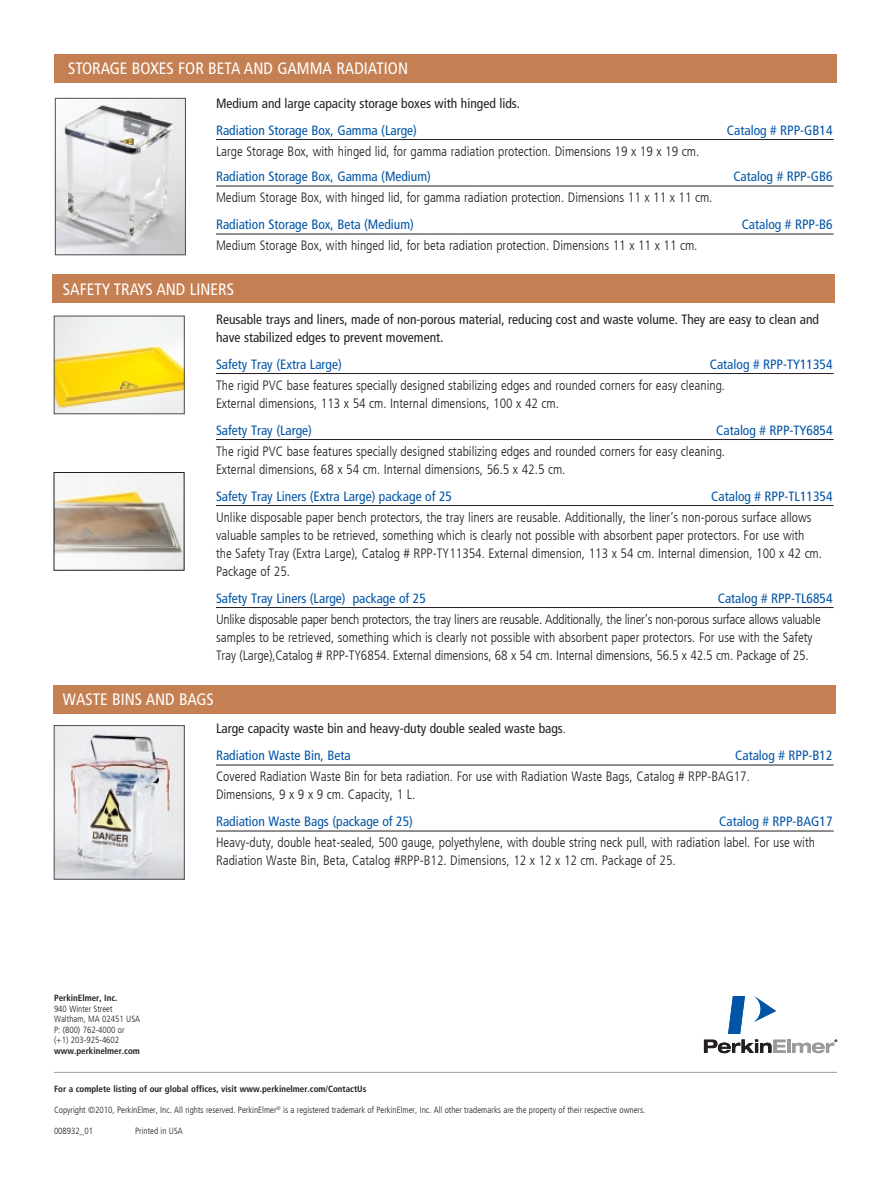
<style>
.page{position:relative;width:891px;height:1188px;background:#fff}
.page>*{position:absolute;margin:0;border:0;box-sizing:border-box;transform-origin:0 0}
.Main_Head{font:condensed 16.5px "Frutiger LT Com";color:#fff}
.Signoff_Address{font:300 condensed 13.5px/18px "Frutiger LT Com";color:#231f20}
.subhead{font:condensed 13.5px "Frutiger LT Com";color:#0154a6}
.Signoff_Address-2{font:condensed 13.5px/18px "Frutiger LT Com";color:#231f20}
.Signoff_Address-3{font:300 condensed 9px/10.5px "Frutiger LT Com";color:#231f20}
.Signoff_Address-4{font:700 condensed 9px "Frutiger LT Com";color:#231f20}
.s1{font-weight:300}
.s2{font-weight:700}
</style>
<div class="page">
<div style="left:53px;top:686px;width:783px;height:28px;background:#c47f52"></div>
<div style="left:52px;top:274px;width:784px;height:29px;background:#c47f52"></div>
<img style="left:56px;top:727px;width:126px;height:150px">
<div style="left:54px;top:725px;width:130px;height:154px;border:1px solid #4b4c4d"></div>
<img style="left:56px;top:318px;width:126px;height:94px">
<div style="left:54px;top:316px;width:130px;height:98px;border:1px solid #4b4c4d"></div>
<img style="left:56px;top:474px;width:126px;height:94px">
<hr style="left:54px;top:1072px;width:783px;height:1px;background:#999b9e">
<hr style="left:787px;top:1039px;width:3px;height:14px;background:#999b9e">
<svg style="left:704px;top:996px;width:82px;height:57px"></svg>
<svg style="left:792px;top:1039px;width:45px;height:14px"></svg>
<div style="left:54px;top:54px;width:783px;height:28px;background:#c47f52"></div>
<img style="left:57px;top:100px;width:127px;height:153px">
<div style="left:55px;top:98px;width:131px;height:157px;border:1px solid #4b4c4d"></div>
<hr style="left:216px;top:139px;width:618px;height:1px;background:#231f20">
<hr style="left:216px;top:186px;width:618px;height:1px;background:#231f20">
<hr style="left:216px;top:234px;width:618px;height:1px;background:#231f20">
<hr style="left:216px;top:373px;width:618px;height:1px;background:#231f20">
<hr style="left:216px;top:439px;width:618px;height:1px;background:#231f20">
<hr style="left:216px;top:505px;width:618px;height:1px;background:#231f20">
<hr style="left:216px;top:607px;width:618px;height:1px;background:#231f20">
<hr style="left:216px;top:765px;width:618px;height:1px;background:#231f20">
<hr style="left:216px;top:831px;width:618px;height:1px;background:#231f20">
<p class="Main_Head" style="left:68px;top:59px;width:342px">Storag e Boxes for Beta and Gamma Radiation</p>
<p class="Signoff_Address-2" style="left:216px;top:94px;width:306px">Medium and large capacity storage boxes with hinged lids.</p>
<p class="subhead" style="left:216px;top:122px;width:202px">Radiation Storage Box, Gamma (Large)</p>
<p class="subhead" style="left:727px;top:122px;width:107px">Catalog # RPP-GB14</p>
<p class="Signoff_Address" style="left:216px;top:142px;width:485px">Large Storage Box, with hinged lid, for gamma radiation protection. Dimensions 19 x 19 x 19 cm.</p>
<p class="subhead" style="left:216px;top:169px;width:217px">Radiation Storage Box, Gamma (Medium)</p>
<p class="subhead" style="left:733px;top:169px;width:101px">Catalog # RPP-GB6</p>
<p class="Signoff_Address" style="left:216px;top:189px;width:498px">Medium Storage Box, with hinged lid, for gamma radiation protection. Dimensions 11 x 11 x 11 cm.</p>
<p class="subhead" style="left:216px;top:217px;width:199px">Radiation Storage Box, Beta (Medium)</p>
<p class="subhead" style="left:742px;top:217px;width:92px">Catalog # RPP-B6</p>
<p class="Signoff_Address" style="left:216px;top:237px;width:483px">Medium Storage Box, with hinged lid, for beta radiation protection. Dimensions 11 x 11 x 11 cm.</p>
<p class="Main_Head" style="left:63px;top:280px;width:60px">Safety Trays</p>
<p class="Main_Head" style="left:156px;top:280px;width:70px">and Liners</p>
<p class="Signoff_Address-2" style="left:216px;top:310px;width:605px">Reusable trays and liners, made of non-porous material, reducing cost and waste volume. They are easy to clean and have stabilized edges to prevent movement.</p>
<p class="subhead" style="left:216px;top:356px;width:127px">Safety Tray (Extra Large)</p>
<p class="subhead" style="left:710px;top:356px;width:124px">Catalog # RPP-TY11354</p>
<p class="Signoff_Address" style="left:216px;top:376px;width:511px">The rigid PVC base features specially designed stabilizing edges and rounded corners for easy cleaning.<br>External dimensions, 113 x 54 cm. I nternal dimensions, 100 x 42 cm.</p>
<p class="subhead" style="left:216px;top:422px;width:98px">Safety Tray (Large)</p>
<p class="subhead" style="left:716px;top:422px;width:118px">Catalog # RPP-TY6854</p>
<p class="Signoff_Address" style="left:216px;top:442px;width:511px">The rigid PVC base features specially designed stabilizing edges and rounded corners for easy cleaning.<br>External dimensions, 68 x 54 cm. I nternal dimensions, 56.5 x 42.5 cm.</p>
<p class="subhead" style="left:216px;top:488px;width:238px">Safety Tray Liners (Extra Large) package of 25</p>
<p class="subhead" style="left:711px;top:488px;width:123px">Catalog # RPP-TL11354</p>
<p class="Signoff_Address" style="left:216px;top:508px;width:608px">Unlike disposable paper bench protectors, the tray liners are reusable. Additionally, the liner’s non-porous surface allows valuable samples to be retrieved, something which is clearly not possible with absorbent paper protectors. For use with the Safety Tray (Extra Large), Catalog # RPP-TY 11354. External dimension, 113 x 54 cm. I nternal dimension, 100 x 42 cm.<br>Package of 25.</p>
<p class="subhead" style="left:216px;top:590px;width:211px">Safety Tray Liners (Large) package of 25</p>
<p class="subhead" style="left:718px;top:590px;width:116px">Catalog # RPP-TL6854</p>
<p class="Signoff_Address" style="left:216px;top:610px;width:606px">Unlike disposable paper bench protectors, the tray liners are reusable. Additionally, the liner’s non-porous surface allows valuable samples to be retrieved, something which is clearly not possible with absorbent paper protectors. For use with the Safety<br>Tray (Large),Catalog # RPP-TY6854. External dimensions, 68 x 54 cm. I nternal dimensions, 56.5 x 42.5 cm. Package of 25.</p>
<p class="Main_Head" style="left:63px;top:690px;width:134px">Waste Bins and Bags</p>
<p class="Signoff_Address-2" style="left:216px;top:720px;width:352px">Large capacity waste bin and heavy-duty double sealed waste bags<span class="s1">.</span></p>
<p class="subhead" style="left:216px;top:748px;width:136px">Radiation Waste Bin, Beta</p>
<p class="subhead" style="left:735px;top:748px;width:99px">Catalog # RPP-B12</p>
<p class="Signoff_Address" style="left:216px;top:768px;width:536px">Covered Radiation Waste Bin for beta radiation. For use with Radiation Waste Bags, Catalog # RPP-BAG17.<br>Dimensions, 9 x 9 x 9 cm. Capacity, 1 L.</p>
<p class="subhead" style="left:216px;top:814px;width:199px">Radiation Waste Bags (package of 25)</p>
<p class="subhead" style="left:719px;top:814px;width:115px">Catalog # RPP-BAG17</p>
<p class="Signoff_Address" style="left:216px;top:834px;width:601px">Heavy-duty, double heat-sealed, 500 gauge, polyethylene, with double string neck pull, with radiation label. For use with<br>Radiation Waste Bin, Beta, Catalog #RPP-B12. Dimensions, 12 x 12 x 12 cm. Package of 25.</p>
<p class="Signoff_Address-3" style="left:54px;top:993px;width:85px"><span class="s2">PerkinElmer, Inc.<br></span>940 Winter Street<br>Waltham, MA 02451 USA</p>
<p class="Signoff_Address-3" style="left:54px;top:1024px;width:72px">P: (800) 762-4000 or</p>
<p class="Signoff_Address-3" style="left:54px;top:1035px;width:67px">(+1) 203-925-4602</p>
<p class="Signoff_Address-4" style="left:54px;top:1045px;width:87px">www.perkinelmer.com</p>
<p class="Signoff_Address-4" style="left:54px;top:1083px;width:314px">For a complete listing of our global offices, visit www.perkinelmer.com/ContactUs</p>
<p class="Signoff_Address-3" style="left:54px;top:1105px;width:593px">Copyright ©2010, PerkinElmer, I nc. All rights reserved. PerkinElmer<sup>®</sup> is a registered trademark of PerkinElmer, I nc. All other trademarks are the property of their respective owners.</p>
<p class="Signoff_Address-3" style="left:54px;top:1126px;width:41px">008932_01</p>
<p class="Signoff_Address-3" style="left:135px;top:1126px;width:49px">Printed in USA</p>
</div>
